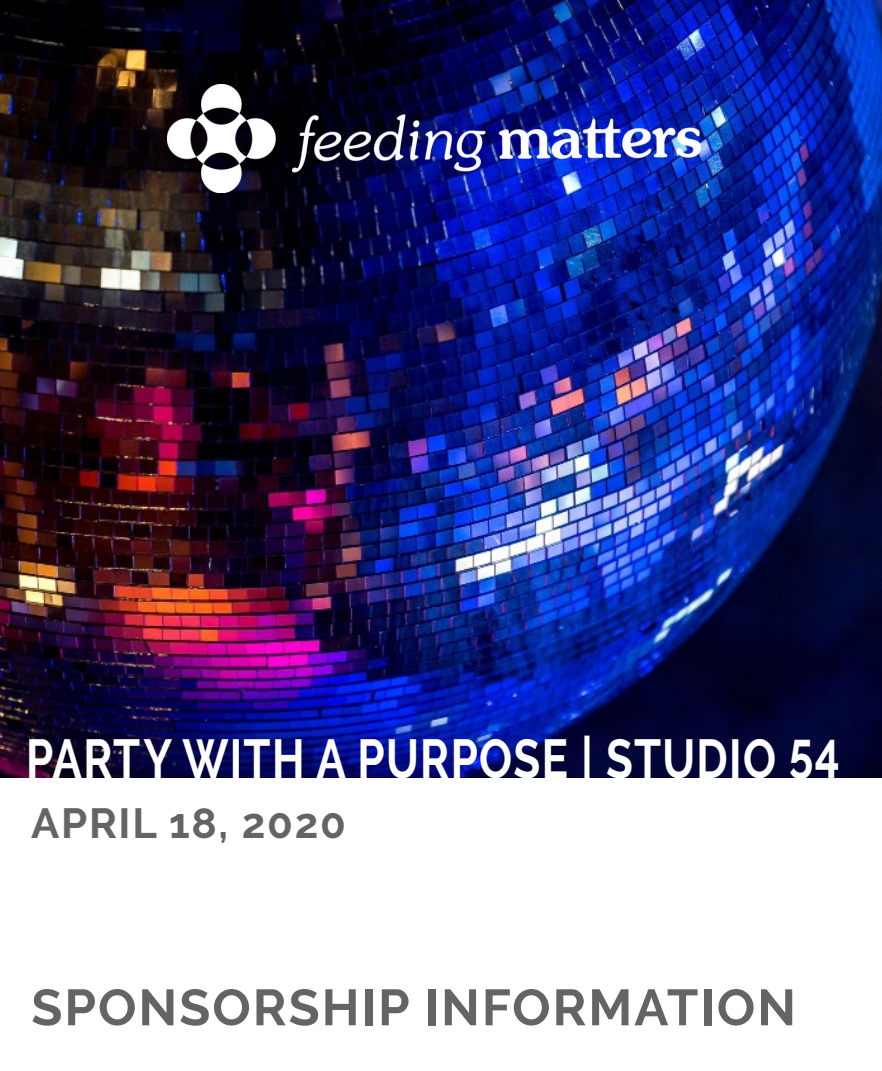
<style>
.page{position:relative;width:882px;height:1071px;background:#fff}
.page>*{position:absolute;margin:0;border:0;box-sizing:border-box;transform-origin:0 0}
.t1{font:700 54.6px "Raleway";letter-spacing:.03em;color:#fff;scale:.8 1}
.t2{font:700 50.75px "Raleway";letter-spacing:.04em;color:#636466}
.t3{font:700 42px "Raleway";letter-spacing:.04em;color:#636466}
</style>
<div class="page">
<img style="left:0;top:0;width:882px;height:777px">
<img style="left:168px;top:85px;width:533px;height:108px">
<p class="t1" style="left:26px;top:727px;width:1019px">PARTY WITH A PURPOSE | STUDIO 54</p>
<p class="t3" style="left:31px;top:799px;width:316px">APRIL 18, 2020</p>
<p class="t2" style="left:31px;top:978px;width:766px">SPONSORSHIP INFORMATION</p>
</div>
